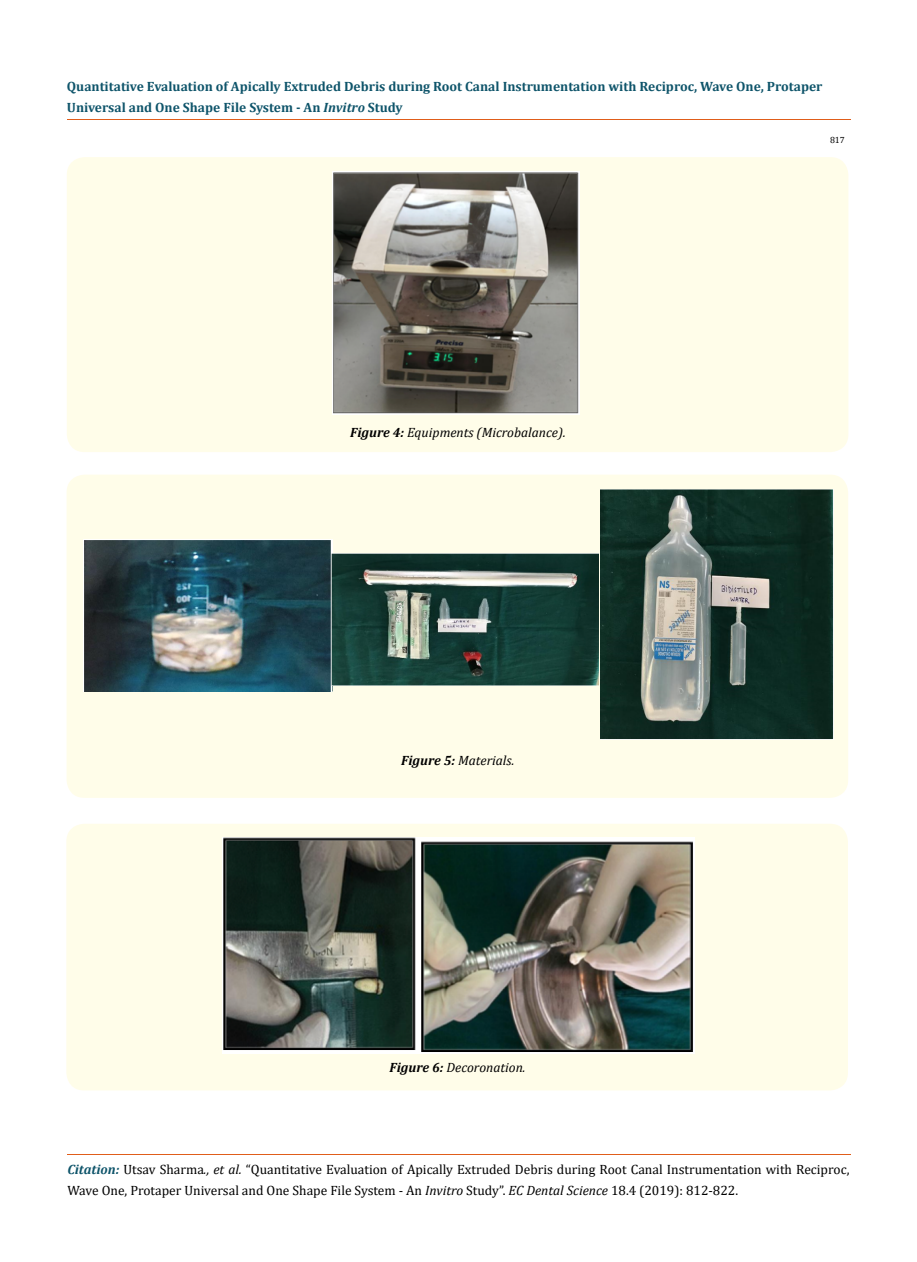
<style>
.page{position:relative;width:917px;height:1262px;background:#fff}
.page>*{position:absolute;margin:0;border:0;box-sizing:border-box;transform-origin:0 0}
.t1{font:13.5px/21px "Cambria";color:#000}
.t2{font:700 13.5px/21px "Cambria";color:#0e546a}
.t3{font:italic 13.5px "Cambria";color:#000}
.t4{font:9px "Cambria";color:#000}
.s1{font-style:italic}
.s2{font-weight:700}
.s3{font-weight:700;font-style:italic;color:#0e546a}
</style>
<div class="page">
<hr style="left:67px;top:119px;width:783px;height:1px;background:#e05d1a">
<hr style="left:67px;top:1154px;width:783px;height:1px;background:#e05d1a">
<div style="left:67px;top:157px;width:781px;height:295px;background:#fffde9;border-radius:18px"></div>
<img style="left:333px;top:171px;width:246px;height:244px">
<div style="left:67px;top:474px;width:781px;height:324px;background:#fffde9;border-radius:18px"></div>
<img style="left:84px;top:539px;width:248px;height:152px">
<img style="left:600px;top:489px;width:233px;height:251px">
<div style="left:66px;top:823px;width:781px;height:267px;background:#fffde9;border-radius:18px"></div>
<img style="left:331px;top:554px;width:267px;height:131px">
<img style="left:222px;top:838px;width:473px;height:215px">
<p class="t2" style="left:67px;top:76px;width:757px">Quantitative Evaluation of Apically Extruded Debris during Root Canal Instrumentation with Reciproc, Wave One, Protaper<br>Universal and One Shape File System - An <span class="s1">Invitro</span> Study</p>
<p class="t4" style="left:830px;top:135px;width:16px">817</p>
<p class="t3" style="left:350px;top:423px;width:217px"><span class="s2">Figure 4:</span> Equipments (Microbalance).</p>
<p class="t3" style="left:401px;top:751px;width:115px"><span class="s2">Figure 5:</span> Materials.</p>
<p class="t3" style="left:389px;top:1058px;width:138px"><span class="s2">Figure 6:</span> Decoronation.</p>
<p class="t1" style="left:67px;top:1159px;width:783px"><span class="s3">Citation:</span> Utsav Sharma<span class="s1">., et al.</span> “Quantitative Evaluation of Apically Extruded Debris during Root Canal Instrumentation with Reciproc,<br>Wave One, Protaper Universal and One Shape File System - An <span class="s1">Invitro</span> Study”. <span class="s1">EC Dental Science</span> 18.4 (2019): 812-822.</p>
</div>
